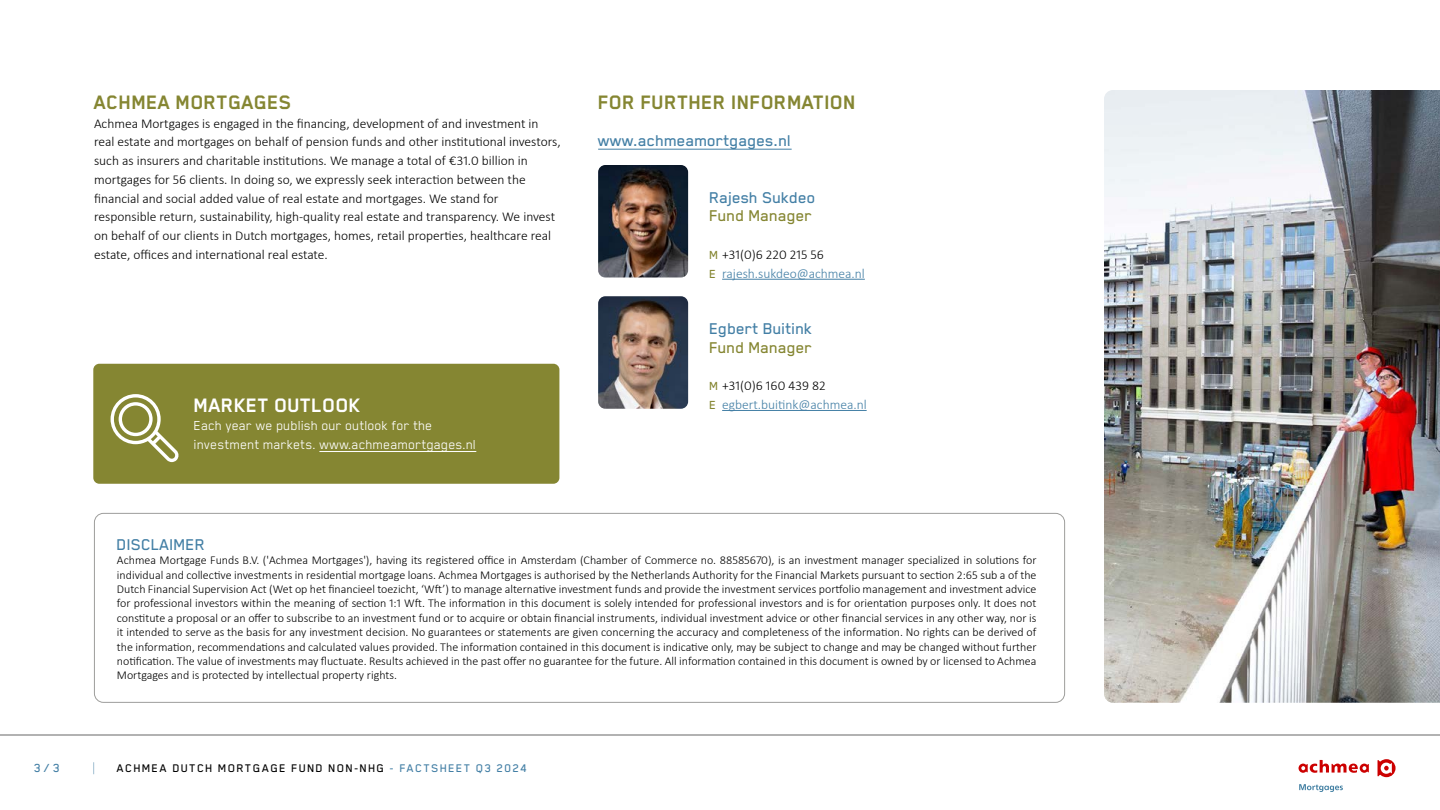
<style>
.page{position:relative;width:1440px;height:810px;background:#fff}
.page>*{position:absolute;margin:0;border:0;box-sizing:border-box;transform-origin:0 0}
.t1{font:700 22.5px "Blender Pro";color:#858632}
.t2{font:700 22.5px "Blender Pro";color:#fff}
.t3{font:500 18px "Blender Pro";color:#437fa5}
.t4{font:500 18px "Blender Pro";color:#858632}
.t5{font:15px/18.8px "Blender Pro";color:#fff}
.t6{font:300 13.5px/18.8px "Calibri";color:#000}
.t7{font:300 13.5px/18.8px "Calibri";color:#437fa5}
.t8{font:500 13.5px "Blender Pro";color:#437fa5}
.t9{font:500 12.75px "Blender Pro";letter-spacing:.1em;color:#000}
.t10{font:300 12px/14.4px "Calibri";color:#000;text-align:justify}
.s1{font-family:"Blender Pro";font-weight:500;color:#858632}
.s2{color:#000}
.s3{color:#437fa5}
</style>
<div class="page">
<hr style="left:0;top:735px;width:1440px;height:1px;background:#666">
<svg style="left:93px;top:762px;width:1px;height:12px"></svg>
<svg style="left:1299px;top:759px;width:97px;height:18px"></svg>
<svg style="left:1299px;top:784px;width:44px;height:8px"></svg>
<div style="left:94px;top:513px;width:971px;height:190px;border:1px solid #9e9e9c;border-radius:9px"></div>
<hr style="left:598px;top:149px;width:194px;height:1px;background:#437fa5">
<hr style="left:722px;top:279px;width:143px;height:1px;background:#437fa5">
<hr style="left:722px;top:410px;width:145px;height:1px;background:#437fa5">
<img style="left:598px;top:296px;width:90px;height:113px">
<img style="left:598px;top:165px;width:90px;height:113px">
<img style="left:1104px;top:90px;width:336px;height:613px">
<div style="left:93px;top:364px;width:466px;height:120px;background:#858632;border-radius:6px"></div>
<svg style="left:111px;top:394px;width:68px;height:68px"></svg>
<hr style="left:319px;top:451px;width:157px;height:1px;background:#fff">
<h1 class="t1" style="left:94px;top:90px;width:200px">ACHMEA MORTGAGES</h1>
<p class="t6" style="left:94px;top:114px;width:468px">Achmea Mortgages is engaged in the financing, development of and investment in real estate and mortgages on behalf of pension funds and other institutional investors, such as insurers and charitable institutions. We manage a total of €31.0 billion in mortgages for 56 clients. In doing so, we expressly seek interaction between the financial and social added value of real estate and mortgages. We stand for responsible return, sustainability, high-quality real estate and transparency. We invest on behalf of our clients in Dutch mortgages, homes, retail properties, healthcare real estate, offices and international real estate.</p>
<h1 class="t2" style="left:194px;top:393px;width:169px">MARKET OUTLOOK</h1>
<p class="t5" style="left:194px;top:416px;width:284px">Each year we publish our outlook for the investment markets. www.achmeamortgages.nl</p>
<h1 class="t1" style="left:598px;top:90px;width:260px">FOR FURTHER INFORMATION</h1>
<h2 class="t3" style="left:598px;top:131px;width:195px">www.achmeamortgages.nl</h2>
<h2 class="t3" style="left:709px;top:187px;width:108px">Rajesh Sukdeo</h2>
<h2 class="t4" style="left:709px;top:206px;width:104px">Fund Manager</h2>
<p class="t7" style="left:709px;top:245px;width:157px"><span class="s1">M</span> <span class="s2">+31(0)6 220 215 56<br></span><span class="s1">E</span> rajesh.sukdeo@achmea.nl</p>
<h2 class="t3" style="left:709px;top:319px;width:105px">Egbert Buitink</h2>
<h2 class="t4" style="left:709px;top:337px;width:104px">Fund Manager</h2>
<p class="t7" style="left:709px;top:376px;width:159px"><span class="s1">M</span> <span class="s2">+31(0)6 160 439 82<br></span><span class="s1">E</span> egbert.buitink@achmea.nl</p>
<h2 class="t3" style="left:117px;top:535px;width:90px">DISCLAIMER</h2>
<p class="t10" style="left:117px;top:553px;width:921px">Achmea Mortgage Funds B.V. ('Achmea Mortgages'), having its registered office in Amsterdam (Chamber of Commerce no. 88585670), is an investment manager specialized in solutions for individual and collective investments in residential mortgage loans. Achmea Mortgages is authorised by the Netherlands Authority for the Financial Markets pursuant to section 2:65 sub a of the Dutch Financial Supervision Act (Wet op het financieel toezicht, ‘Wft’) to manage alternative investment funds and provide the investment services portfolio management and investment advice for professional investors within the meaning of section 1:1 Wft. The information in this document is solely intended for professional investors and is for orientation purposes only. It does not constitute a proposal or an offer to subscribe to an investment fund or to acquire or obtain financial instruments, individual investment advice or other financial services in any other way, nor is it intended to serve as the basis for any investment decision. No guarantees or statements are given concerning the accuracy and completeness of the information. No rights can be derived of the information, recommendations and calculated values provided. The information contained in this document is indicative only, may be subject to change and may be changed without further notification. The value of investments may fluctuate. Results achieved in the past offer no guarantee for the future. All information contained in this document is owned by or licensed to Achmea Mortgages and is protected by intellectual property rights.</p>
<p class="t8" style="left:34px;top:761px;width:27px">3 / 3</p>
<p class="t9" style="left:117px;top:762px;width:412px">ACHMEA DUTCH MORTGAGE FUND NON-NHG <span class="s3">- FACTSHEET Q3 2024</span></p>
</div>
